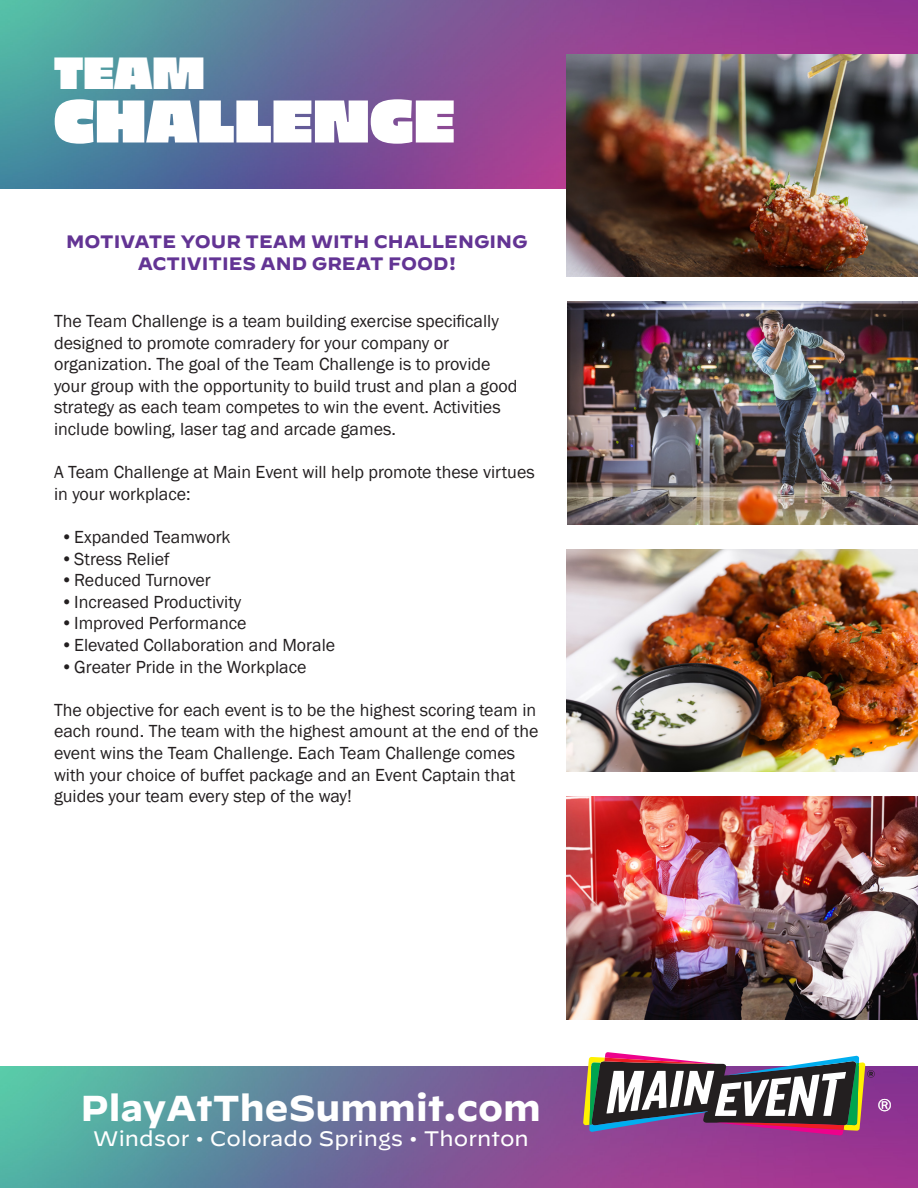
<style>
.page{position:relative;width:918px;height:1188px;background:#fff}
.page>*{position:absolute;margin:0;border:0;box-sizing:border-box;transform-origin:0 0}
.t1{font:60px "Piepie";color:#fff;scale:.96 1}
.t2{font:45px "Piepie";color:#fff;scale:.96 1}
.t3{font:700 36px "Decimal";color:#fff}
.t4{font:21px "Decimal";color:#fff}
.t5{font:18px/21.6px "Franklin Gothic";color:#231f20}
.t6{font:700 18px "Decimal";color:#633494}
.t7{font:18px "Franklin Gothic";color:#fff}
</style>
<div class="page">
<img style="left:0;top:1066px;width:918px;height:122px">
<img style="left:0;top:0;width:918px;height:189px">
<img style="left:567px;top:54px;width:351px;height:223px">
<img style="left:567px;top:302px;width:351px;height:222px">
<img style="left:567px;top:549px;width:351px;height:223px">
<img style="left:567px;top:797px;width:351px;height:223px">
<svg style="left:583px;top:1052px;width:292px;height:83px"></svg>
<p class="t2" style="left:54px;top:40px;width:159px">TEAM</p>
<p class="t1" style="left:54px;top:78px;width:419px">CHALLENGE</p>
<p class="t6" style="left:66px;top:231px;width:463px">MOTIVATE YOUR TEAM WITH CHALLENGING</p>
<p class="t6" style="left:138px;top:253px;width:320px">ACTIVITIES AND GREAT FOOD!</p>
<p class="t5" style="left:54px;top:311px;width:465px">The Team Challenge is a team building exercise specifically designed to promote comradery for your company or organization. The goal of the Team Challenge is to provide your group with the opportunity to build trust and plan a good strategy as each team competes to win the event. Activities include bowling, laser tag and arcade games.</p>
<p class="t5" style="left:54px;top:462px;width:482px">A Team Challenge at Main Event will help promote these virtues in your workplace:</p>
<p class="t5" style="left:61px;top:527px;width:171px">•Expanded Teamwork</p>
<p class="t5" style="left:61px;top:548px;width:110px">•Stress Relief</p>
<p class="t5" style="left:61px;top:570px;width:152px">•Reduced Turnover</p>
<p class="t5" style="left:61px;top:591px;width:182px">•Increased Productivity</p>
<p class="t5" style="left:61px;top:613px;width:187px">•Improved Performance</p>
<p class="t5" style="left:61px;top:635px;width:276px">•Elevated Collaboration and Morale</p>
<p class="t5" style="left:61px;top:656px;width:247px">•Greater Pride in the Workplace</p>
<p class="t5" style="left:54px;top:699px;width:486px">The objective for each event is to be the highest scoring team in each round. The team with the highest amount at the end of the event wins the Team Challenge. Each Team Challenge comes with your choice of buffet package and an Event Captain that guides your team every step of the way!</p>
<p class="t3" style="left:80px;top:1088px;width:462px">PlayAtTheSummit.com</p>
<p class="t7" style="left:878px;top:1093px;width:15px">®</p>
<p class="t4" style="left:93px;top:1127px;width:438px">Windsor • Colorado Springs • Thornton</p>
</div>
